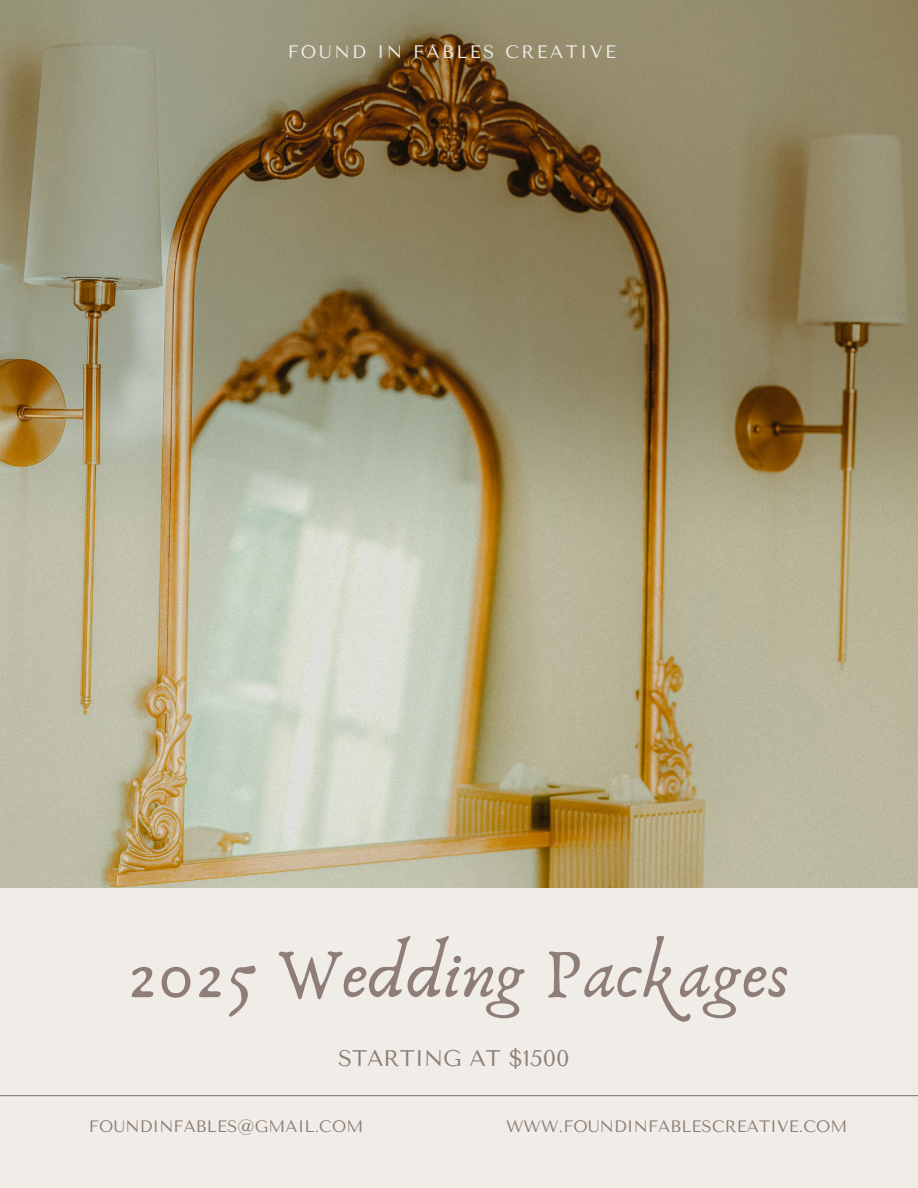
<style>
.page{position:relative;width:918px;height:1188px;background:#f0ece7}
.page>*{position:absolute;margin:0;border:0;box-sizing:border-box;transform-origin:0 0}
.t1{font:72px "Anaktoria";color:#8f7e78}
.t2{font:22.5px "Tenor Sans";color:#8f7e78}
.t3{font:18px "Tenor Sans";letter-spacing:.135em;color:#f0ece7}
.t4{font:16.5px "Tenor Sans";letter-spacing:.01em;color:#8f7e78}
</style>
<div class="page">
<img style="left:0;top:0;width:918px;height:887px">
<hr style="left:0;top:1095px;width:918px;height:1px;background:#8f7e78">
<p class="t3" style="left:288px;top:42px;width:330px">FOUND IN FABLES CREATIVE</p>
<p class="t1" style="left:127px;top:930px;width:665px">2025 Wedding Packages</p>
<p class="t2" style="left:338px;top:1045px;width:233px">STARTING AT $1500</p>
<h2 class="t4" style="left:89px;top:1117px;width:276px">FOUNDINFABLES@GMAIL.COM</h2>
<h1 class="t4" style="left:506px;top:1117px;width:343px">WWW.FOUNDINFABLESCREATIVE.COM</h1>
</div>
